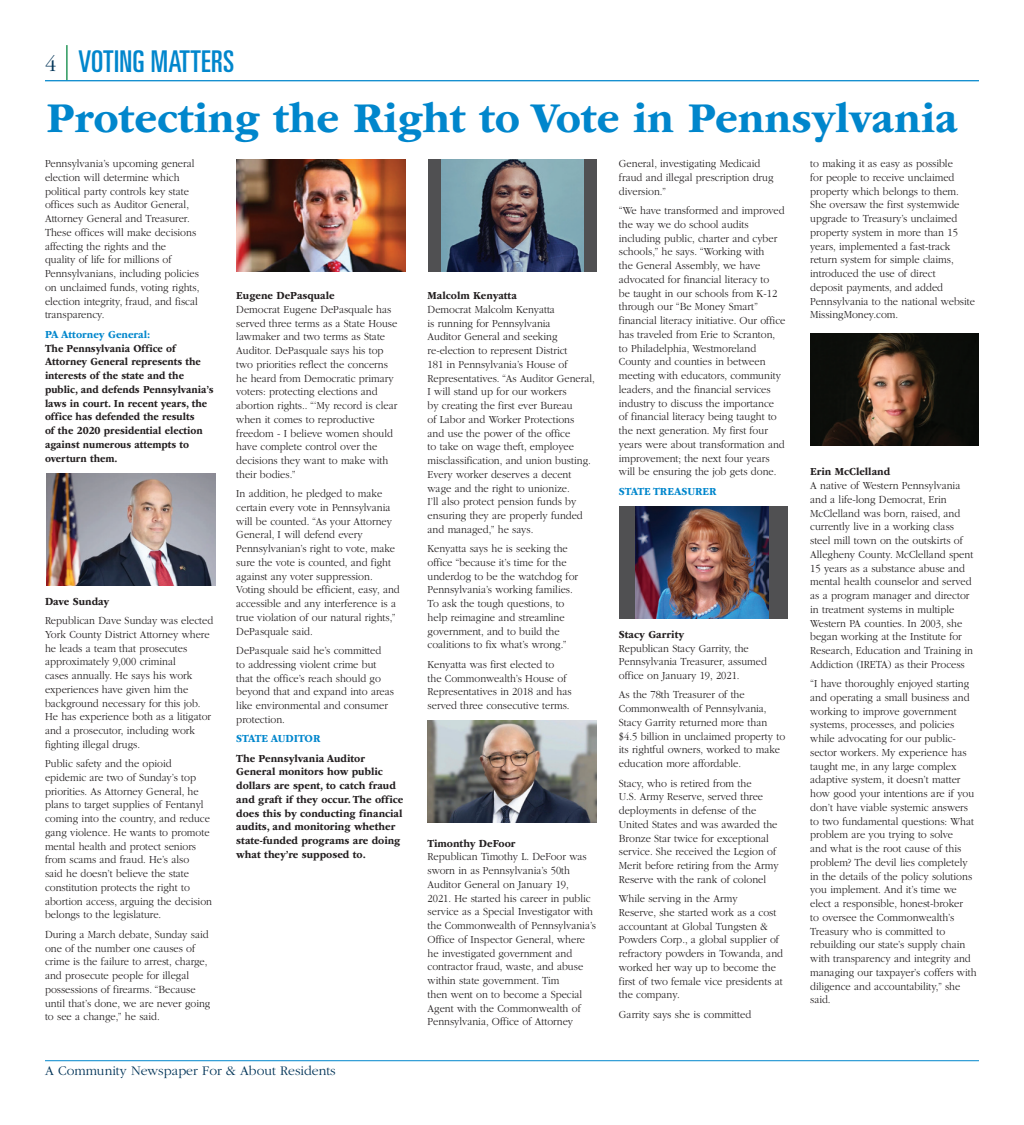
<style>
.page{position:relative;width:1024px;height:1125px;background:#fff}
.page>*{position:absolute;margin:0;border:0;box-sizing:border-box;transform-origin:0 0}
.Header_2022{font:700 44.38px "ITC Garamond Std";color:#0086cc}
.sections{font:ultra-condensed 30px "Univers LT Std";letter-spacing:.01em;color:#0086cc}
.t1{font:300 22.5px "ITC Garamond Std";color:#003357}
.t2{font:300 13.75px "ITC Garamond Std";color:#003357}
.Main_2022{font:300 11.25px/13.8px "ITC Garamond Std";color:#231f20;scale:.93 1}
.Main_2022-2{font:700 11.25px/13.8px "ITC Garamond Std";color:#231f20;scale:.9 1}
.Main_2022-3{font:700 11.25px/13.8px "ITC Garamond Std";color:#231f20;scale:.93 1}
.NAMES{font:700 11.25px "ITC Garamond Std";color:#231f20;scale:.93 1}
.State_Races_Bold{font:700 11.25px "ITC Garamond Std";color:#0086cc;scale:.93 1}
.Main_2022-4{font:700 11.25px "ITC Garamond Std";color:#0086cc;scale:.93 1}
.s1{color:#0086cc}
.s2{font-weight:700}
</style>
<div class="page">
<hr style="left:45px;top:80px;width:934px;height:1px;background:#0086cc">
<hr style="left:45px;top:1060px;width:934px;height:1px;background:#0086cc">
<hr style="left:66px;top:45px;width:2px;height:35px;background:#00843d">
<div style="left:428px;top:159px;width:169px;height:113px;background:#505052"></div>
<img style="left:442px;top:159px;width:141px;height:113px">
<div style="left:619px;top:506px;width:169px;height:113px;background:#505052"></div>
<img style="left:635px;top:506px;width:133px;height:113px">
<img style="left:46px;top:473px;width:169px;height:113px">
<img style="left:236px;top:159px;width:169px;height:113px">
<img style="left:428px;top:721px;width:168px;height:101px">
<img style="left:810px;top:333px;width:169px;height:113px">
<p class="sections" style="left:78px;top:44px;width:157px">VOTING MATTERS</p>
<p class="Header_2022" style="left:46px;top:93px;width:913px">Protecting the Right to Vote in Pennsylvania</p>
<h3 class="t1" style="left:45px;top:52px;width:13px">4</h3>
<p class="Main_2022" style="left:45px;top:157px;width:168px">Pennsylvania’s upcoming general election will determine which political party controls key state offices such as Auditor General,<br>Attorney General and Treasurer.<br>These offices will make decisions affecting the rights and the<br>quality of life for millions of<br>Pennsylvanians, including policies on unclaimed funds, voting rights, election integrity, fraud, and fiscal transparency.</p>
<p class="Main_2022-2" style="left:45px;top:327px;width:189px"><span class="s1">PA Attorney General:<br></span>The Pennsylvania Office of<br>Attorney General represents the interests of the state and the public, and defends Pennsylvania’s laws in court. In recent years, the office has defended the results<br>of the 2020 presidential election against numerous attempts to overturn them.</p>
<p class="Main_2022-3" style="left:45px;top:594px;width:71px">Dave Sunday</p>
<p class="Main_2022" style="left:45px;top:614px;width:182px">Republican Dave Sunday was elected<br>York County District Attorney where he leads a team that prosecutes approximately 9,000 criminal<br>cases annually. He says his work experiences have given him the background necessary for this job.<br>He has experience both as a litigator and a prosecutor, including work fighting illegal drugs.</p>
<p class="Main_2022" style="left:45px;top:757px;width:181px">Public safety and the opioid epidemic are two of Sunday’s top priorities. As Attorney General, he plans to target supplies of Fentanyl coming into the country, and reduce gang violence. He wants to promote mental health and protect seniors from scams and fraud. He’s also<br>said he doesn’t believe the state constitution protects the right to abortion access, arguing the decision belongs to the legislature.</p>
<p class="Main_2022" style="left:45px;top:928px;width:179px">During a March debate, Sunday said one of the number one causes of crime is the failure to arrest, charge, and prosecute people for illegal possessions of firearms. “Because until that’s done, we are never going to see a change,” he said.</p>
<p class="NAMES" style="left:236px;top:289px;width:107px">Eugene DePasquale</p>
<p class="Main_2022" style="left:236px;top:303px;width:175px">Democrat Eugene DePasquale has served three terms as a State House lawmaker and two terms as State<br>Auditor. DePasquale says his top two priorities reflect the concerns he heard from Democratic primary voters: protecting elections and abortion rights.. “‘My record is clear when it comes to reproductive freedom - I believe women should have complete control over the decisions they want to make with their bodies.”</p>
<p class="Main_2022" style="left:236px;top:487px;width:177px">In addition, he pledged to make certain every vote in Pennsylvania will be counted. “As your Attorney<br>General, I will defend every<br>Pennsylvanian’s right to vote, make sure the vote is counted, and fight against any voter suppression.<br>Voting should be efficient, easy, and accessible and any interference is a true violation of our natural rights,”<br>DePasquale said.</p>
<p class="Main_2022" style="left:236px;top:644px;width:171px">DePasquale said he’s committed<br>to addressing violent crime but that the office’s reach should go beyond that and expand into areas like environmental and consumer protection.</p>
<p class="Main_2022-4" style="left:236px;top:732px;width:92px">STATE AUDITOR</p>
<p class="Main_2022-3" style="left:236px;top:751px;width:181px">The Pennsylvania Auditor<br>General monitors how public dollars are spent, to catch fraud and graft if they occur. The office does this by conducting financial audits, and monitoring whether state-funded programs are doing what they’re supposed to.</p>
<p class="t2" style="left:45px;top:1064px;width:292px">A Community Newspaper For &amp; About Residents</p>
<p class="NAMES" style="left:428px;top:289px;width:98px">Malcolm Kenyatta</p>
<p class="Main_2022" style="left:428px;top:303px;width:181px">Democrat Malcolm Kenyatta<br>is running for Pennsylvania<br>Auditor General and seeking re-election to represent District<br>181 in Pennsylvania’s House of<br>Representatives. “As Auditor General,<br>I will stand up for our workers<br>by creating the first ever Bureau<br>of Labor and Worker Protections<br>and use the power of the office<br>to take on wage theft, employee misclassification, and union busting.<br>Every worker deserves a decent wage and the right to unionize.<br>I’ll also protect pension funds by ensuring they are properly funded and managed,” he says.</p>
<p class="Main_2022" style="left:428px;top:542px;width:163px">Kenyatta says he is seeking the office “because it’s time for the underdog to be the watchdog for<br>Pennsylvania’s working families.<br>To ask the tough questions, to help reimagine and streamline government, and to build the coalitions to fix what’s wrong.”</p>
<p class="Main_2022" style="left:428px;top:658px;width:156px">Kenyatta was first elected to<br>the Commonwealth’s House of<br>Representatives in 2018 and has served three consecutive terms.</p>
<p class="Main_2022" style="left:428px;top:836px;width:183px"><span class="s2">Timonthy DeFoor<br></span>Republican Timothy L. DeFoor was sworn in as Pennsylvania’s 50th<br>Auditor General on January 19,<br>2021. He started his career in public service as a Special Investigator with the Commonwealth of Pennsylvania’s<br>Office of Inspector General, where he investigated government and contractor fraud, waste, and abuse within state government. Tim<br>then went on to become a Special<br>Agent with the Commonwealth of<br>Pennsylvania, Office of Attorney</p>
<p class="Main_2022" style="left:619px;top:157px;width:168px">General, investigating Medicaid fraud and illegal prescription drug diversion.”</p>
<p class="Main_2022" style="left:619px;top:204px;width:180px">“We have transformed and improved the way we do school audits including public, charter and cyber schools,” he says. “Working with<br>the General Assembly, we have advocated for financial literacy to<br>be taught in our schools from K-12 through our “Be Money Smart” financial literacy initiative. Our office has traveled from Erie to Scranton, to Philadelphia, Westmoreland County and counties in between meeting with educators, community leaders, and the financial services industry to discuss the importance of financial literacy being taught to the next generation. My first four years were about transformation and improvement; the next four years will be ensuring the job gets done.</p>
<p class="State_Races_Bold" style="left:619px;top:485px;width:106px">STATE TREASURER</p>
<p class="Main_2022" style="left:619px;top:628px;width:161px"><span class="s2">Stacy Garrity<br></span>Republican Stacy Garrity, the<br>Pennsylvania Treasurer, assumed office on January 19, 2021.</p>
<p class="Main_2022" style="left:619px;top:688px;width:180px">As the 78th Treasurer of the<br>Commonwealth of Pennsylvania,<br>Stacy Garrity returned more than $4.5 billion in unclaimed property to its rightful owners, worked to make education more affordable.</p>
<p class="Main_2022" style="left:619px;top:776px;width:173px">Stacy, who is retired from the<br>U.S. Army Reserve, served three deployments in defense of the<br>United States and was awarded the<br>Bronze Star twice for exceptional service. She received the Legion of<br>Merit before retiring from the Army<br>Reserve with the rank of colonel</p>
<p class="Main_2022" style="left:619px;top:892px;width:178px">While serving in the Army<br>Reserve, she started work as a cost accountant at Global Tungsten &amp;<br>Powders Corp., a global supplier of refractory powders in Towanda, and worked her way up to become the first of two female vice presidents at the company.</p>
<p class="Main_2022" style="left:619px;top:1008px;width:144px">Garrity says she is committed</p>
<p class="Main_2022" style="left:810px;top:157px;width:179px">to making it as easy as possible<br>for people to receive unclaimed property which belongs to them.<br>She oversaw the first systemwide upgrade to Treasury’s unclaimed property system in more than 15 years, implemented a fast-track return system for simple claims, introduced the use of direct<br>deposit payments, and added<br>Pennsylvania to the national website<br>MissingMoney.com.</p>
<p class="NAMES" style="left:810px;top:465px;width:87px">Erin McClelland</p>
<p class="Main_2022" style="left:810px;top:479px;width:177px">A native of Western Pennsylvania and a life-long Democrat, Erin McClelland was born, raised, and currently live in a working class steel mill town on the outskirts of Allegheny County. McClelland spent 15 years as a substance abuse and mental health counselor and served as a program manager and director in treatment systems in multiple Western PA counties. In 2003, she began working at the Institute for Research, Education and Training in Addiction (IRETA) as their Process</p>
<p class="Main_2022" style="left:810px;top:677px;width:180px">“I have thoroughly enjoyed starting and operating a small business and working to improve government systems, processes, and policies while advocating for our public&shy;sector workers. My experience has taught me, in any large complex adaptive system, it doesn’t matter how good your intentions are if you don’t have viable systemic answers to two fundamental questions: What problem are you trying to solve<br>and what is the root cause of this problem? The devil lies completely in the details of the policy solutions you implement. And it’s time we elect a responsible, honest-broker<br>to oversee the Commonwealth’s<br>Treasury who is committed to rebuilding our state’s supply chain with transparency and integrity and managing our taxpayer’s coffers with diligence and accountability,” she said.</p>
</div>
